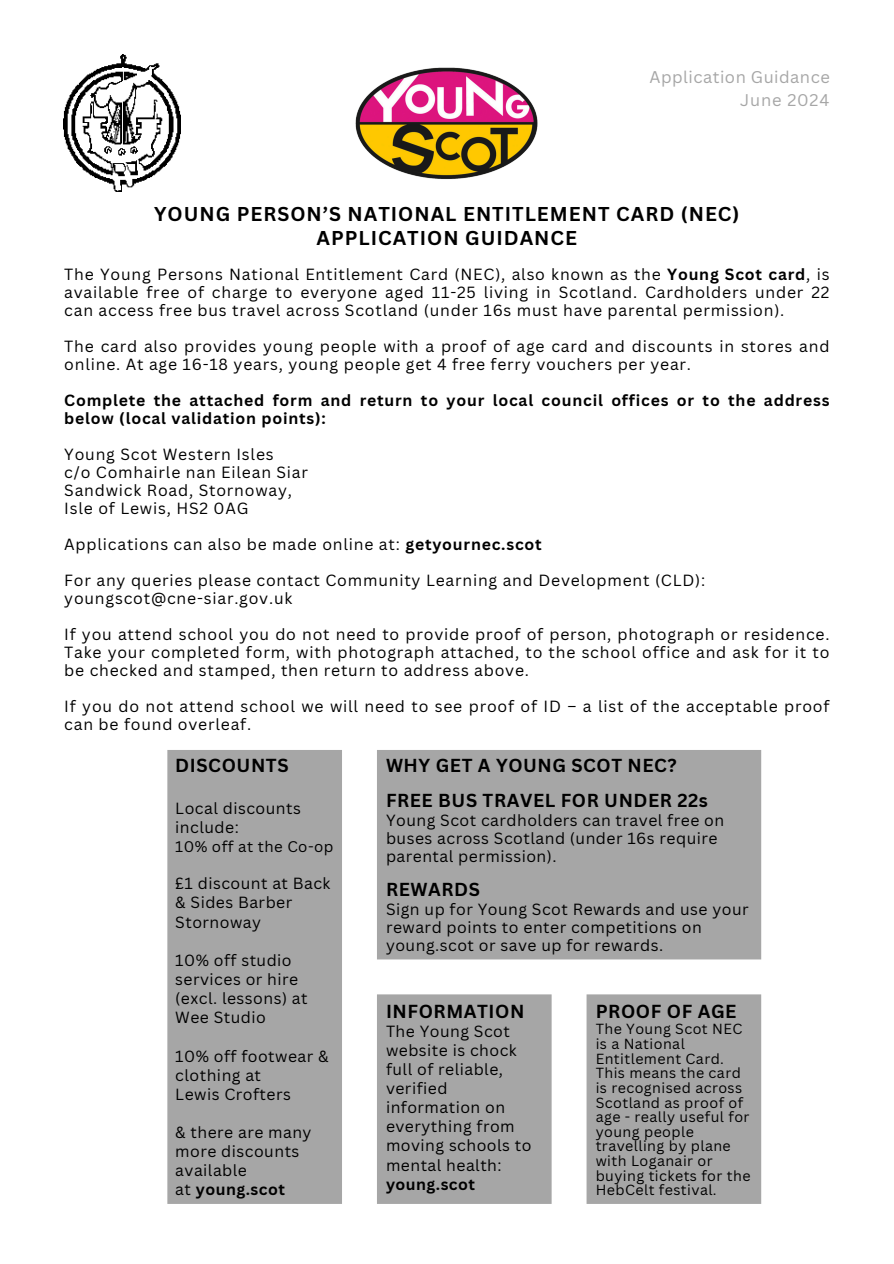
<style>
.page{position:relative;width:894px;height:1264px;background:#fff}
.page>*{position:absolute;margin:0;border:0;box-sizing:border-box;transform-origin:0 0}
.t1{font:700 19.5px/24px "Canva Sans";letter-spacing:.05em;color:#000;text-align:center}
.t2{font:700 18.3px "Canva Sans";letter-spacing:.03em;color:#000}
.t3{font:16.5px/22.5px "Canva Sans";letter-spacing:.03em;color:#a6a6a6;text-align:right}
.t4{font:15.75px/18px "Canva Sans";letter-spacing:.05em;color:#000}
.t5{font:15.75px/19.2px "Canva Sans";letter-spacing:.03em;color:#000}
.t6{font:700 15.75px/18px "Canva Sans";letter-spacing:.05em;color:#000}
.t7{font:15px "Canva Sans";letter-spacing:.03em;color:#000}
.t8{font:14.25px/14.7px "Canva Sans";letter-spacing:.03em;color:#000}
.s1{font-weight:700}
</style>
<div class="page">
<img style="left:355px;top:67px;width:183px;height:113px">
<img style="left:64px;top:54px;width:117px;height:137px">
<svg style="left:167px;top:750px;width:594px;height:453px;background:#b2b2b2"></svg>
<h3 class="t3" style="left:649px;top:66px;width:182px">Application Guidance<br>June 2024</h3>
<p class="t1" style="left:154px;top:201px;width:586px">YOUNG PERSON’S NATIONAL ENTITLEMENT CARD (NEC)<br>APPLICATION GUIDANCE</p>
<p class="t4" style="left:64px;top:265px;width:766px;text-align:justify">The Young Persons National Entitlement Card (NEC), also known as the <span class="s1">Young Scot card</span>, is available free of charge to everyone aged 11-25 living in Scotland. Cardholders under 22 can access free bus travel across Scotland (under 16s must have parental permission).</p>
<h3 class="t4" style="left:64px;top:337px;width:766px">The card also provides young people with a proof of age card and discounts in stores and online. At age 16-18 years, young people get 4 free ferry vouchers per year.</h3>
<h1 class="t6" style="left:64px;top:391px;width:766px">Complete the attached form and return to your local council offices or to the address below (local validation points):</h1>
<h3 class="t4" style="left:64px;top:445px;width:245px">Young Scot Western Isles<br>c/o Comhairle nan Eilean Siar<br>Sandwick Road, Stornoway,<br>Isle of Lewis, HS2 0AG</h3>
<h3 class="t4" style="left:64px;top:535px;width:479px">Applications can also be made online at: <span class="s1">getyournec.scot</span></h3>
<h2 class="t4" style="left:64px;top:571px;width:642px">For any queries please contact Community Learning and Development (CLD): youngscot@cne-siar.gov.uk</h2>
<h3 class="t4" style="left:64px;top:625px;width:766px;text-align:justify">If you attend school you do not need to provide proof of person, photograph or residence.<br>Take your completed form, with photograph attached, to the school office and ask for it to be checked and stamped, then return to address above.</h3>
<h3 class="t4" style="left:64px;top:697px;width:766px">If you do not attend school we will need to see proof of ID – a list of the acceptable proof can be found overleaf.</h3>
<h3 class="t2" style="left:175px;top:752px;width:115px">DISCOUNTS</h3>
<h3 class="t5" style="left:175px;top:798px;width:127px">Local discounts include:</h3>
<h3 class="t7" style="left:175px;top:836px;width:160px">10% off at the Co-op</h3>
<h3 class="t5" style="left:175px;top:873px;width:157px">£1 discount at Back &amp; Sides Barber<br>Stornoway</h3>
<h3 class="t5" style="left:175px;top:950px;width:134px">10% off studio services or hire (excl. lessons) at<br>Wee Studio</h3>
<h1 class="t5" style="left:175px;top:1045px;width:155px">10% off footwear &amp; clothing at<br>Lewis Crofters</h1>
<h3 class="t5" style="left:175px;top:1122px;width:138px">&amp; there are many more discounts available<br>at <span class="s1">young.scot</span></h3>
<h3 class="t2" style="left:386px;top:752px;width:292px">WHY GET A YOUNG SCOT NEC?</h3>
<h3 class="t2" style="left:386px;top:787px;width:323px">FREE BUS TRAVEL FOR UNDER 22s</h3>
<h3 class="t5" style="left:386px;top:810px;width:339px;line-height:18px">Young Scot cardholders can travel free on buses across Scotland (under 16s require parental permission).</h3>
<p class="t2" style="left:386px;top:876px;width:95px">REWARDS</p>
<p class="t5" style="left:386px;top:899px;width:364px;line-height:18px">Sign up for Young Scot Rewards and use your reward points to enter competitions on young.scot or save up for rewards.</p>
<p class="t2" style="left:386px;top:997px;width:140px">INFORMATION</p>
<p class="t5" style="left:386px;top:1020px;width:147px">The Young Scot website is chock full of reliable, verified information on everything from moving schools to mental health: <span class="s1">young.scot</span></p>
<h1 class="t2" style="left:595px;top:997px;width:142px">PROOF OF AGE</h1>
<h3 class="t8" style="left:595px;top:1021px;width:156px">The Young Scot NEC is a National<br>Entitlement Card.<br>This means the card is recognised across<br>Scotland as proof of age - really useful for young people travelling by plane with Loganair or buying tickets for the<br>HebCelt festival.</h3>
</div>
